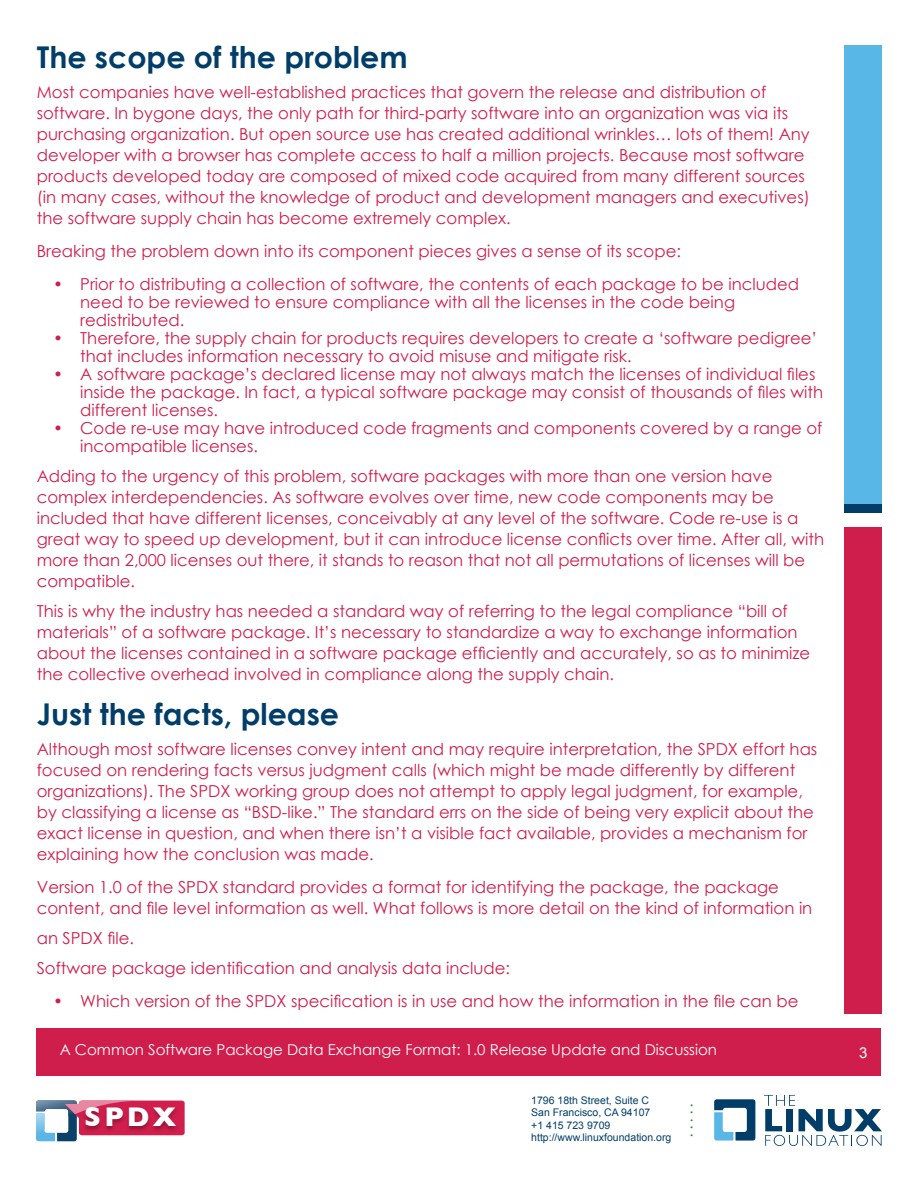
<style>
.page{position:relative;width:918px;height:1188px;background:#fff}
.page>*{position:absolute;margin:0;border:0;box-sizing:border-box;transform-origin:0 0}
.t1{font:700 30px "Century Gothic";color:#003e69}
.t2{font:700 27.6px "Gill Sans";color:#fff}
.t3{font:16.5px/21px "Century Gothic";color:#d01e4c}
.t4{font:15px "Century Gothic";color:#fff}
.t5{font:15px "Century Gothic";color:#1e7f3d}
.t6{font:15px "Arial";color:#fff}
.t7{font:10.5px/12.6px "Arial";color:#003e69}
</style>
<div class="page">
<div style="left:37px;top:1029px;width:844px;height:47px;background:#d01e4c"></div>
<svg style="left:714px;top:1099px;width:41px;height:42px"></svg>
<svg style="left:764px;top:1095px;width:118px;height:51px"></svg>
<div style="left:844px;top:45px;width:37px;height:459px;background:#58b7e7"></div>
<div style="left:844px;top:504px;width:37px;height:9px;background:#003e69"></div>
<div style="left:844px;top:527px;width:37px;height:486px;background:#d01e4c"></div>
<svg style="left:36px;top:1100px;width:147px;height:41px"></svg>
<img style="left:79px;top:1101px;width:106px;height:40px">
<p class="t1" style="left:37px;top:34px;width:372px">The scope of the problem</p>
<p class="t3" style="left:37px;top:81px;width:775px">Most companies have well-established practices that govern the release and distribution of software. In bygone days, the only path for third-party software into an organization was via its purchasing organization. But open source use has created additional wrinkles… lots of them! Any developer with a browser has complete access to half a million projects. Because most software products developed today are composed of mixed code acquired from many different sources (in many cases, without the knowledge of product and development managers and executives) the software supply chain has become extremely complex.</p>
<p class="t3" style="left:37px;top:240px;width:646px">Breaking the problem down into its component pieces gives a sense of its scope:</p>
<p class="t3" style="left:80px;top:274px;width:720px;line-height:18px;text-indent:-27px">• Prior to distributing a collection of software, the contents of each package to be included need to be reviewed to ensure compliance with all the licenses in the code being redistributed.</p>
<p class="t3" style="left:80px;top:328px;width:739px;line-height:18px;text-indent:-27px">• Therefore, the supply chain for products requires developers to create a ‘software pedigree’ that includes information necessary to avoid misuse and mitigate risk.</p>
<p class="t3" style="left:80px;top:364px;width:744px;line-height:18px;text-indent:-27px">• A software package’s declared license may not always match the licenses of individual files inside the package. In fact, a typical software package may consist of thousands of files with different licenses.</p>
<p class="t3" style="left:80px;top:418px;width:744px;line-height:18px;text-indent:-27px">• Code re-use may have introduced code fragments and components covered by a range of incompatible licenses.</p>
<p class="t3" style="left:37px;top:465px;width:789px">Adding to the urgency of this problem, software packages with more than one version have complex interdependencies. As software evolves over time, new code components may be included that have different licenses, conceivably at any level of the software. Code re-use is a great way to speed up development, but it can introduce license conflicts over time. After all, with more than 2,000 licenses out there, it stands to reason that not all permutations of licenses will be compatible.</p>
<p class="t3" style="left:37px;top:600px;width:775px">This is why the industry has needed a standard way of referring to the legal compliance “bill of materials” of a software package. It’s necessary to standardize a way to exchange information about the licenses contained in a software package efficiently and accurately, so as to minimize the collective overhead involved in compliance along the supply chain.</p>
<p class="t1" style="left:37px;top:691px;width:304px">Just the facts, please</p>
<p class="t3" style="left:37px;top:738px;width:782px">Although most software licenses convey intent and may require interpretation, the SPDX effort has focused on rendering facts versus judgment calls (which might be made differently by different organizations). The SPDX working group does not attempt to apply legal judgment, for example, by classifying a license as “BSD-like.” The standard errs on the side of being very explicit about the exact license in question, and when there isn’t a visible fact available, provides a mechanism for explaining how the conclusion was made.</p>
<p class="t3" style="left:37px;top:876px;width:777px">Version 1.0 of the SPDX standard provides a format for identifying the package, the package content, and file level information as well. What follows is more detail on the kind of information in</p>
<p class="t3" style="left:37px;top:927px;width:99px">an SPDX file.</p>
<p class="t3" style="left:37px;top:957px;width:475px">Software package identification and analysis data include:</p>
<p class="t3" style="left:53px;top:990px;width:747px">• Which version of the SPDX specification is in use and how the information in the file can be</p>
<p class="t4" style="left:60px;top:1039px;width:659px">A Common Software Package Data Exchange Format: 1.0 Release Update and Discussion</p>
<p class="t6" style="left:859px;top:1043px;width:10px">3</p>
<h2 class="t2" style="left:84px;top:1101px;width:94px">SPDX</h2>
<p class="t7" style="left:531px;top:1094px;width:142px">1796 18th Street, Suite C<br>San Francisco, CA 94107<br>+1 415 723 9709 http://www.linuxfoundation.org</p>
<p class="t5" style="left:689px;top:1090px;width:6px">.</p>
<p class="t5" style="left:689px;top:1097px;width:6px">.</p>
<p class="t5" style="left:689px;top:1105px;width:6px">.</p>
<p class="t5" style="left:689px;top:1112px;width:6px">.</p>
<p class="t5" style="left:689px;top:1120px;width:6px">.</p>
</div>
